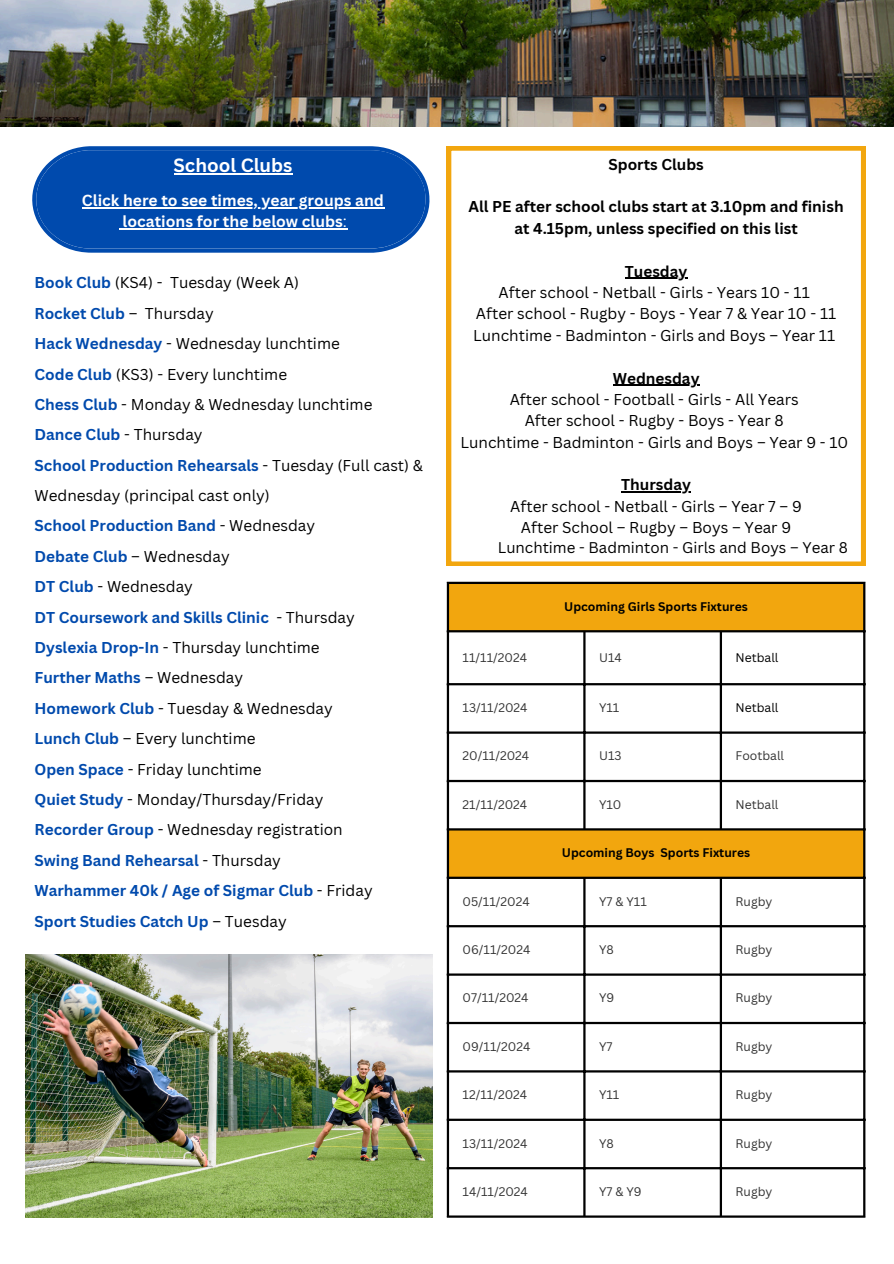
<style>
.page{position:relative;width:894px;height:1264px;background:#fff}
.page>*{position:absolute;margin:0;border:0;box-sizing:border-box;transform-origin:0 0}
.t1{font:700 18.6px "Canva Sans";color:#fff}
.t2{font:700 15.6px "Canva Sans";color:#fff}
.t3{font:15.3px/30.3px "Canva Sans";color:#000}
.t4{font:700 15.3px "Canva Sans";color:#004aad}
.t5{font:700 15.3px/21.3px "Canva Sans";color:#000;text-align:center}
.t6{font:15.15px "Canva Sans";color:#000}
.t7{font:12.15px "Canva Sans";color:#333}
.t8{font:700 12.15px "Canva Sans";color:#000}
.t9{font:12.15px "Canva Sans";color:#000}
.s1{font-weight:400}
.s2{font-weight:700;color:#004aad}
.s3{font-weight:400;color:#000}
</style>
<div class="page">
<img style="left:0;top:0;width:893px;height:126px">
<svg style="left:449px;top:584px;width:413px;height:292px"></svg>
<hr style="left:446px;top:584px;width:3px;height:631px;background:#000">
<hr style="left:583px;top:632px;width:2px;height:196px;background:#000">
<hr style="left:583px;top:879px;width:2px;height:336px;background:#000">
<hr style="left:719px;top:632px;width:2px;height:196px;background:#000">
<hr style="left:719px;top:879px;width:2px;height:336px;background:#000">
<hr style="left:862px;top:584px;width:3px;height:631px;background:#000">
<hr style="left:446px;top:581px;width:419px;height:3px;background:#000">
<hr style="left:446px;top:630px;width:419px;height:2px;background:#000">
<hr style="left:446px;top:683px;width:419px;height:2px;background:#000">
<hr style="left:446px;top:731px;width:419px;height:2px;background:#000">
<hr style="left:446px;top:780px;width:419px;height:2px;background:#000">
<hr style="left:446px;top:828px;width:419px;height:2px;background:#000">
<hr style="left:446px;top:876px;width:419px;height:3px;background:#000">
<hr style="left:446px;top:925px;width:419px;height:2px;background:#000">
<hr style="left:446px;top:973px;width:419px;height:2px;background:#000">
<hr style="left:446px;top:1021px;width:419px;height:3px;background:#000">
<hr style="left:446px;top:1070px;width:419px;height:2px;background:#000">
<hr style="left:446px;top:1118px;width:419px;height:2px;background:#000">
<hr style="left:446px;top:1167px;width:419px;height:2px;background:#000">
<hr style="left:446px;top:1215px;width:419px;height:2px;background:#000">
<img style="left:25px;top:954px;width:408px;height:263px">
<svg style="left:446px;top:146px;width:419px;height:420px"></svg>
<hr style="left:624px;top:278px;width:63px;height:1px;background:#000">
<hr style="left:612px;top:384px;width:87px;height:2px;background:#000">
<hr style="left:621px;top:491px;width:69px;height:1px;background:#000">
<svg style="left:32px;top:146px;width:398px;height:107px;background:#1a5cb5"></svg>
<p class="t1" style="left:173px;top:152px;width:120px">School Clubs</p>
<p class="t2" style="left:82px;top:189px;width:303px">Click here to see times, year groups and</p>
<p class="t2" style="left:123px;top:211px;width:226px">locations for the below clubs<span class="s1">:</span></p>
<p class="t3" style="left:35px;top:267px;width:266px"><span class="s2">Book Club</span> (KS4) - Tuesday (Week A)</p>
<p class="t4" style="left:35px;top:302px;width:181px">Rocket Club <span class="s3">– Thursday</span></p>
<p class="t3" style="left:35px;top:328px;width:307px"><span class="s2">Hack Wednesday</span> - Wednesday lunchtime</p>
<p class="t3" style="left:35px;top:358px;width:254px"><span class="s2">Code Club</span> (KS3) - Every lunchtime</p>
<p class="t3" style="left:35px;top:389px;width:339px"><span class="s2">Chess Club</span> - Monday &amp; Wednesday lunchtime</p>
<p class="t4" style="left:35px;top:424px;width:169px">Dance Club <span class="s3">- Thursday</span></p>
<p class="t3" style="left:35px;top:449px;width:390px"><span class="s2">School Production Rehearsals</span> - Tuesday (Full cast) &amp;<br>Wednesday (principal cast only)</p>
<p class="t4" style="left:35px;top:515px;width:282px">School Production Band <span class="s3">- Wednesday</span></p>
<p class="t4" style="left:35px;top:545px;width:197px">Debate Club <span class="s3">– Wednesday</span></p>
<p class="t3" style="left:35px;top:571px;width:160px"><span class="s2">DT Club</span> - Wednesday</p>
<p class="t4" style="left:35px;top:606px;width:321px">DT Coursework and Skills Clinic <span class="s3">- Thursday</span></p>
<p class="t3" style="left:35px;top:632px;width:286px"><span class="s2">Dyslexia Drop-In</span> - Thursday lunchtime</p>
<p class="t4" style="left:35px;top:667px;width:210px">Further Maths <span class="s3">– Wednesday</span></p>
<p class="t3" style="left:35px;top:692px;width:300px"><span class="s2">Homework Club</span> - Tuesday &amp; Wednesday</p>
<p class="t3" style="left:35px;top:723px;width:222px"><span class="s2">Lunch Club</span> – Every lunchtime</p>
<p class="t3" style="left:35px;top:753px;width:229px"><span class="s2">Open Space</span> - Friday lunchtime</p>
<p class="t3" style="left:35px;top:784px;width:290px"><span class="s2">Quiet Study</span> - Monday/Thursday/Friday</p>
<p class="t3" style="left:35px;top:814px;width:309px"><span class="s2">Recorder Group</span> - Wednesday registration</p>
<p class="t4" style="left:35px;top:849px;width:248px">Swing Band Rehearsal <span class="s3">- Thursday</span></p>
<p class="t4" style="left:35px;top:879px;width:339px">Warhammer 40k / Age of Sigmar Club <span class="s3">- Friday</span></p>
<p class="t4" style="left:35px;top:910px;width:253px">Sport Studies Catch Up <span class="s3">– Tuesday</span></p>
<p class="t5" style="left:608px;top:153px;width:97px">Sports Clubs</p>
<p class="t5" style="left:468px;top:196px;width:376px">All PE after school clubs start at 3.10pm and finish at 4.15pm, unless specified on this list</p>
<p class="t5" style="left:624px;top:260px;width:64px">Tuesday</p>
<p class="t3" style="left:498px;top:277px;width:312px">After school - Netball - Girls - Years 10 - 11</p>
<p class="t3" style="left:476px;top:298px;width:362px">After school - Rugby - Boys - Year 7 &amp; Year 10 - 11</p>
<p class="t3" style="left:473px;top:320px;width:363px">Lunchtime - Badminton - Girls and Boys – Year 11</p>
<p class="t5" style="left:612px;top:367px;width:88px">Wednesday</p>
<p class="t3" style="left:509px;top:384px;width:290px">After school - Football - Girls - All Years</p>
<p class="t3" style="left:524px;top:405px;width:260px">After school - Rugby - Boys - Year 8</p>
<p class="t3" style="left:460px;top:426px;width:389px">Lunchtime - Badminton - Girls and Boys – Year 9 - 10</p>
<p class="t5" style="left:621px;top:474px;width:71px">Thursday</p>
<p class="t3" style="left:510px;top:491px;width:293px">After school - Netball - Girls – Year 7 – 9</p>
<p class="t3" style="left:521px;top:512px;width:272px">After School – Rugby – Boys – Year 9</p>
<p class="t6" style="left:497px;top:537px;width:351px">Lunchtime - Badminton - Girls and Boys – Year 8</p>
<p class="t8" style="left:564px;top:597px;width:185px">Upcoming Girls Sports Fixtures</p>
<h1 class="t7" style="left:462px;top:649px;width:66px">11/11/2024</h1>
<p class="t7" style="left:599px;top:649px;width:24px">U14</p>
<p class="t9" style="left:735px;top:649px;width:44px">Netball</p>
<p class="t7" style="left:462px;top:699px;width:67px">13/11/2024</p>
<p class="t7" style="left:599px;top:699px;width:22px">Y11</p>
<p class="t9" style="left:735px;top:699px;width:44px">Netball</p>
<p class="t7" style="left:462px;top:747px;width:68px">20/11/2024</p>
<p class="t7" style="left:599px;top:747px;width:24px">U13</p>
<p class="t7" style="left:735px;top:747px;width:50px">Football</p>
<p class="t7" style="left:462px;top:795px;width:66px">21/11/2024</p>
<p class="t7" style="left:599px;top:795px;width:24px">Y10</p>
<p class="t7" style="left:735px;top:795px;width:44px">Netball</p>
<p class="t8" style="left:561px;top:844px;width:190px">Upcoming Boys Sports Fixtures</p>
<p class="t7" style="left:462px;top:892px;width:69px">05/11/2024</p>
<p class="t7" style="left:599px;top:892px;width:49px">Y7 &amp; Y11</p>
<p class="t7" style="left:735px;top:892px;width:38px">Rugby</p>
<p class="t7" style="left:462px;top:941px;width:69px">06/11/2024</p>
<p class="t7" style="left:599px;top:941px;width:16px">Y8</p>
<p class="t7" style="left:735px;top:941px;width:38px">Rugby</p>
<p class="t7" style="left:462px;top:989px;width:68px">07/11/2024</p>
<p class="t7" style="left:599px;top:989px;width:17px">Y9</p>
<p class="t7" style="left:735px;top:989px;width:38px">Rugby</p>
<p class="t7" style="left:462px;top:1037px;width:69px">09/11/2024</p>
<p class="t7" style="left:599px;top:1037px;width:15px">Y7</p>
<p class="t7" style="left:735px;top:1037px;width:38px">Rugby</p>
<h2 class="t7" style="left:462px;top:1086px;width:66px">12/11/2024</h2>
<h2 class="t7" style="left:599px;top:1086px;width:22px">Y11</h2>
<p class="t7" style="left:735px;top:1086px;width:38px">Rugby</p>
<p class="t7" style="left:462px;top:1134px;width:67px">13/11/2024</p>
<p class="t7" style="left:599px;top:1134px;width:16px">Y8</p>
<p class="t7" style="left:735px;top:1134px;width:38px">Rugby</p>
<p class="t7" style="left:462px;top:1182px;width:67px">14/11/2024</p>
<p class="t7" style="left:599px;top:1182px;width:44px">Y7 &amp; Y9</p>
<p class="t7" style="left:735px;top:1182px;width:38px">Rugby</p>
</div>
